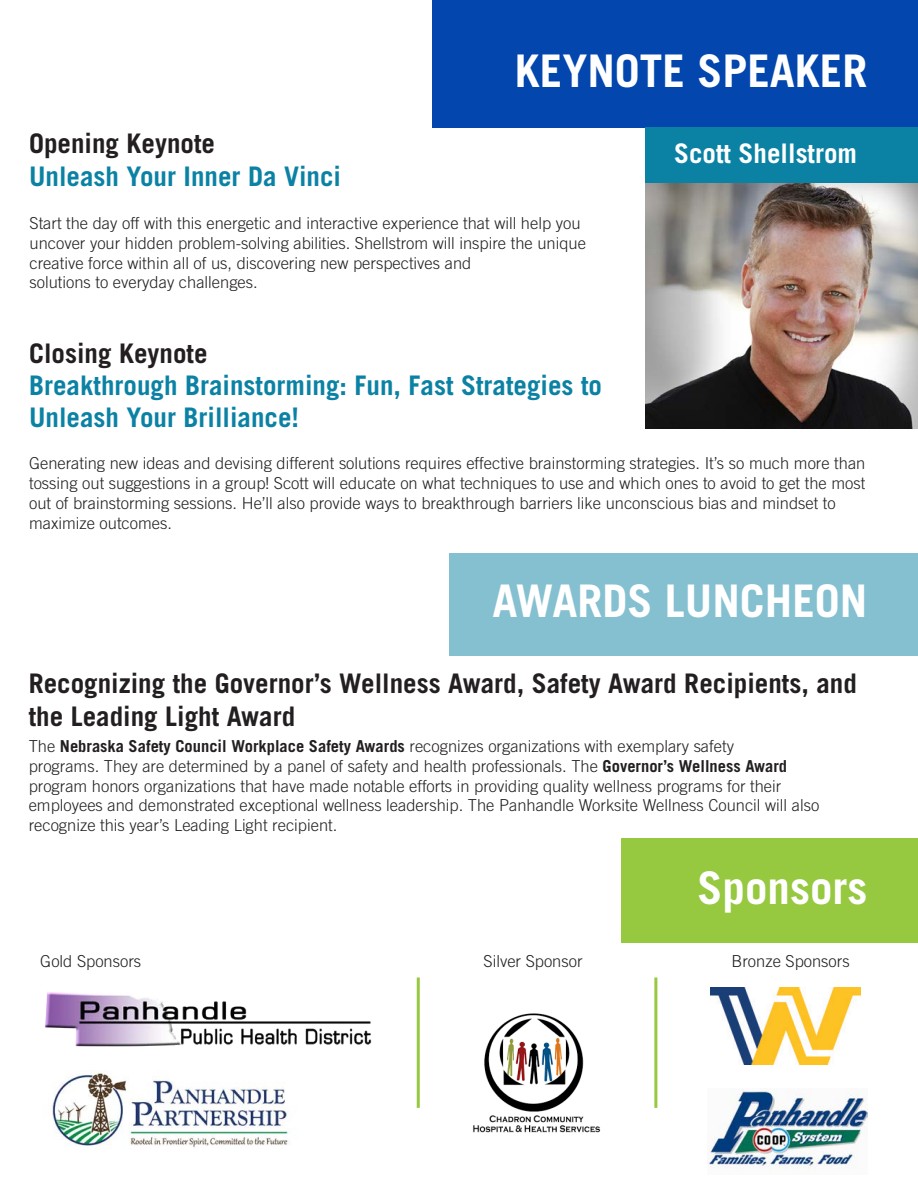
<style>
.page{position:relative;width:918px;height:1188px;background:#fff}
.page>*{position:absolute;margin:0;border:0;box-sizing:border-box;transform-origin:0 0}
.t1{font:700 45px "Trade Gothic LT Std";color:#fff}
.t2{font:700 27px/32.4px "Trade Gothic LT Std";color:#231f20}
.t3{font:700 27px "Trade Gothic LT Std";color:#0b82a4}
.t4{font:700 27px "Trade Gothic LT Std";color:#fff}
.t5{font:300 16.5px/19.8px "Trade Gothic LT Std";color:#231f20}
.s1{font-weight:700}
</style>
<div class="page">
<img style="left:646px;top:183px;width:272px;height:246px">
<div style="left:432px;top:0;width:486px;height:127px;background:#0246ae"></div>
<div style="left:646px;top:127px;width:272px;height:56px;background:#0b82a4"></div>
<div style="left:449px;top:553px;width:469px;height:103px;background:#85c0d1"></div>
<div style="left:621px;top:838px;width:297px;height:105px;background:#96c93f"></div>
<img style="left:45px;top:992px;width:327px;height:55px">
<img style="left:708px;top:1089px;width:159px;height:81px">
<hr style="left:417px;top:977px;width:3px;height:131px;background:#96c93f">
<hr style="left:654px;top:977px;width:3px;height:131px;background:#96c93f">
<img style="left:52px;top:1072px;width:237px;height:78px">
<img style="left:473px;top:1013px;width:128px;height:120px">
<img style="left:711px;top:987px;width:150px;height:77px">
<p class="t1" style="left:515px;top:43px;width:354px">KEYNOTE SPEAKER</p>
<p class="t2" style="left:29px;top:127px;width:188px">Opening Keynote</p>
<p class="t3" style="left:29px;top:159px;width:314px">Unleash Your Inner Da Vinci</p>
<p class="t5" style="left:30px;top:213px;width:558px">Start the day off with this energetic and interactive experience that will help you uncover your hidden problem-solving abilities. Shellstrom will inspire the unique creative force within all of us, discovering new perspectives and</p>
<p class="t5" style="left:30px;top:272px;width:230px">solutions to everyday challenges.</p>
<p class="t4" style="left:674px;top:137px;width:185px">Scott Shellstrom</p>
<p class="t2" style="left:29px;top:336px;width:180px">Closing Keynote</p>
<p class="t3" style="left:29px;top:369px;width:575px">Breakthrough Brainstorming: Fun, Fast Strategies to</p>
<p class="t3" style="left:29px;top:401px;width:272px">Unleash Your Brilliance!</p>
<p class="t5" style="left:29px;top:453px;width:838px;text-align:justify">Generating new ideas and devising different solutions requires effective brainstorming strategies. It’s so much more than tossing out suggestions in a group! Scott will educate on what techniques to use and which ones to avoid to get the most out of brainstorming sessions. He’ll also provide ways to breakthrough barriers like unconscious bias and mindset to</p>
<p class="t5" style="left:29px;top:513px;width:144px">maximize outcomes.</p>
<p class="t1" style="left:492px;top:574px;width:377px">AWARDS LUNCHEON</p>
<p class="t2" style="left:29px;top:667px;width:830px">Recognizing the Governor’s Wellness Award, Safety Award Recipients, and the Leading Light Award</p>
<p class="t5" style="left:29px;top:736px;width:707px">The <span class="s1">Nebraska Safety Council Workplace Safety Awards</span> recognizes organizations with exemplary safety</p>
<p class="t5" style="left:29px;top:756px;width:760px">programs. They are determined by a panel of safety and health professionals. The <span class="s1">Governor’s Wellness Award</span></p>
<p class="t5" style="left:29px;top:776px;width:754px">program honors organizations that have made notable efforts in providing quality wellness programs for their</p>
<p class="t5" style="left:29px;top:795px;width:792px">employees and demonstrated exceptional wellness leadership. The Panhandle Worksite Wellness Council will also</p>
<p class="t5" style="left:29px;top:815px;width:310px">recognize this year’s Leading Light recipient.</p>
<p class="t1" style="left:698px;top:861px;width:171px">Sponsors</p>
<p class="t5" style="left:40px;top:951px;width:102px">Gold Sponsors</p>
<p class="t5" style="left:484px;top:951px;width:100px">Silver Sponsor</p>
<p class="t5" style="left:731px;top:951px;width:120px">Bronze Sponsors</p>
</div>
